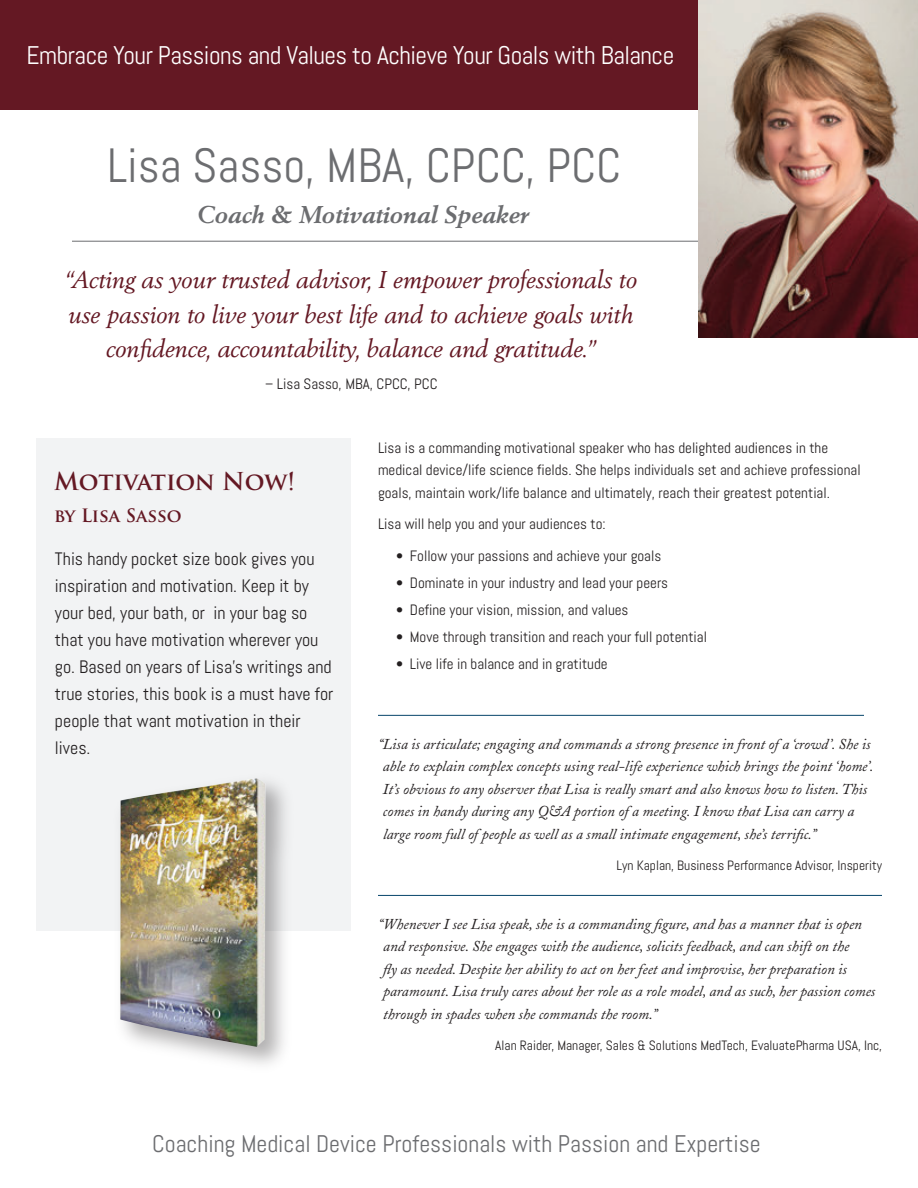
<style>
.page{position:relative;width:918px;height:1188px;background:#fff}
.page>*{position:absolute;margin:0;border:0;box-sizing:border-box;transform-origin:0 0}
.t1{font:48px "Abel";color:#6c6d70}
.t2{font:25.5px "Abel";letter-spacing:-.02em;color:#fff}
.t3{font:italic 24px/34.5px "Berling";color:#641823;text-align:center}
.t4{font:24px "Abel";color:#6c6d70}
.t5{font:italic 700 24px "Berling";color:#6c6d70}
.t6{font:700 24px "Trajan Pro";letter-spacing:-.01em;color:#641823}
.t7{font:18px/27px "Abel";color:#231f20}
.t8{font:700 18px "Trajan Pro";color:#641823}
.t9{font:italic 15px/22.5px "Adobe Caslon";color:#231f20}
.t10{font:15px/22.5px "Abel";color:#231f20}
.t11{font:13.5px "Abel";color:#231f20}
</style>
<div class="page">
<div style="left:0;top:0;width:918px;height:110px;background:#641823"></div>
<hr style="left:72px;top:241px;width:770px;height:1px;background:#6c6d70">
<hr style="left:378px;top:895px;width:504px;height:1px;background:#06456a">
<hr style="left:378px;top:715px;width:486px;height:1px;background:#06456a">
<div style="left:36px;top:438px;width:315px;height:493px;background:#f2f3f4"></div>
<img style="left:699px;top:0;width:219px;height:338px">
<img style="left:120px;top:778px;width:146px;height:269px">
<h2 class="t2" style="left:27px;top:39px;width:649px">Embrace Your Passions and Values to Achieve Your Goals with Balance</h2>
<h1 class="t1" style="left:107px;top:135px;width:516px">Lisa Sasso, MBA, CPCC, PCC</h1>
<h3 class="t5" style="left:197px;top:200px;width:334px">Coach &amp; Motivational Speaker</h3>
<h3 class="t3" style="left:65px;top:263px;width:574px">“Acting as your trusted advisor, I empower professionals to use passion to live your best life and to achieve goals with confidence, accountability, balance and gratitude.”</h3>
<p class="t10" style="left:265px;top:372px;width:174px">– Lisa Sasso, MBA, CPCC, PCC</p>
<h3 class="t6" style="left:54px;top:467px;width:243px">Motivation Now!</h3>
<p class="t8" style="left:54px;top:504px;width:129px">by Lisa Sasso</p>
<p class="t7" style="left:55px;top:545px;width:280px">This handy pocket size book gives you inspiration and motivation. Keep it by your bed, your bath, or in your bag so that you have motivation wherever you go. Based on years of Lisa’s writings and true stories, this book is a must have for people that want motivation in their lives.</p>
<p class="t10" style="left:378px;top:437px;width:484px">Lisa is a commanding motivational speaker who has delighted audiences in the medical device/life science fields. She helps individuals set and achieve professional goals, maintain work/life balance and ultimately, reach their greatest potential.</p>
<p class="t10" style="left:378px;top:513px;width:229px">Lisa will help you and your audiences to:</p>
<p class="t10" style="left:396px;top:545px;width:267px">• Follow your passions and achieve your goals</p>
<p class="t10" style="left:396px;top:572px;width:274px">• Dominate in your industry and lead your peers</p>
<p class="t10" style="left:396px;top:599px;width:234px">• Define your vision, mission, and values</p>
<p class="t10" style="left:396px;top:626px;width:313px">• Move through transition and reach your full potential</p>
<p class="t10" style="left:396px;top:653px;width:213px">• Live life in balance and in gratitude</p>
<p class="t9" style="left:383px;top:733px;width:492px;text-indent:-5px">L“ mo cdnagnigagne; e ta luc i t ras ias i m wor c ‘afotnorfnie cne s e rpgnor t sasdna s iehS. ’d able to explain complex concepts using real-life experience which brings the point ‘home’.<br>It’s obvious to any observer that Lisa is really smart and also knows how to listen. This comes in handy during any Q&amp;A portion of a meeting. I know that Lisa can carry a large room full of people as well as a small intimate engagement, she’s terrific.”</p>
<p class="t11" style="left:617px;top:857px;width:267px">Lyn Kaplan, Business Performance Advisor, Insperity</p>
<p class="t9" style="left:383px;top:913px;width:494px;text-indent:-5px">W“ Le e sIr eveneh mo cas iehs , kaepsas i m mas ahdna, e rugfigni dna nepos itahtr enna and responsive. She engages with the audience, solicits feedback, and can shift on the<br>fly as needed. Despite her ability to act on her feet and improvise, her preparation is paramount. Lisa truly cares about her role as a role model, and as such, her passion comes through in spades when she commands the room.”</p>
<p class="t11" style="left:495px;top:1037px;width:388px">Alan Raider, Manager, Sales &amp; Solutions MedTech, EvaluatePharma USA, Inc,</p>
<h3 class="t4" style="left:152px;top:1129px;width:610px">Coaching Medical Device Professionals with Passion and Expertise</h3>
</div>
